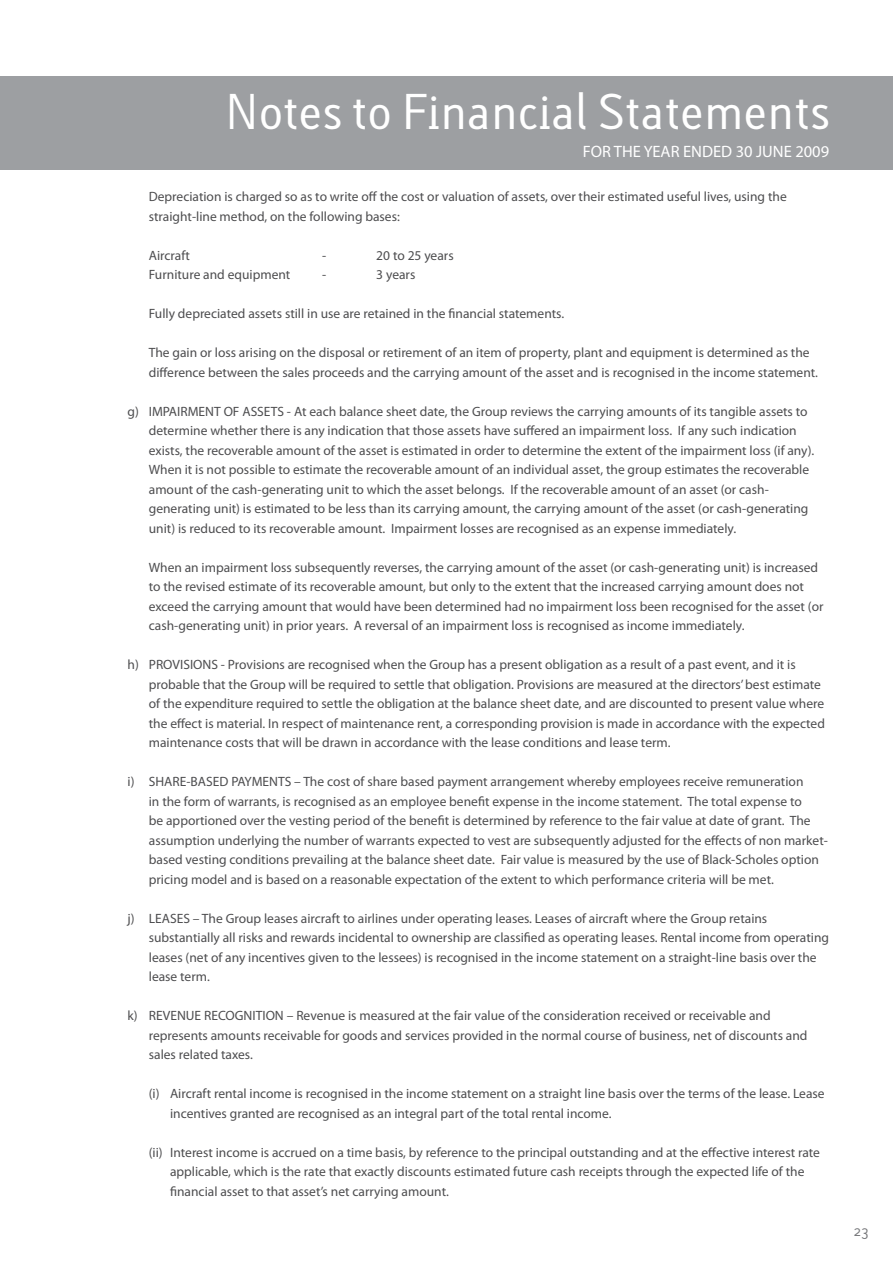
<style>
.page{position:relative;width:893px;height:1263px;background:#fff}
.page>*{position:absolute;margin:0;border:0;box-sizing:border-box;transform-origin:0 0}
.t1{font:45px "Lacuna";color:#fff}
.t2{font:16.5px "Myriad Pro";color:#fff}
.t3{font:13.5px/19.5px "Myriad Pro";color:#4d4d4f}
.t4{font:13.5px "Lacuna";color:#77787b}
</style>
<div class="page">
<div style="left:0;top:77px;width:893px;height:93px;background:#9d9fa2"></div>
<h1 class="t1" style="left:225px;top:84px;width:607px">Notes to Financial Statements</h1>
<p class="t2" style="left:583px;top:141px;width:248px">FOR THE YEAR ENDED 30 JUNE 2009</p>
<p class="t3" style="left:149px;top:187px;width:639px">Depreciation is charged so as to write off the cost or valuation of assets, over their estimated useful lives, using the straight-line method, on the following bases:</p>
<p class="t3" style="left:149px;top:245px;width:43px">Aircraft</p>
<p class="t3" style="left:322px;top:245px;width:6px">-</p>
<p class="t3" style="left:376px;top:245px;width:79px">20 to 25 years</p>
<p class="t3" style="left:149px;top:265px;width:143px">Furniture and equipment</p>
<p class="t3" style="left:322px;top:265px;width:6px">-</p>
<p class="t3" style="left:376px;top:265px;width:41px">3 years</p>
<p class="t3" style="left:149px;top:304px;width:417px">Fully depreciated assets still in use are retained in the financial statements.</p>
<p class="t3" style="left:149px;top:343px;width:671px">The gain or loss arising on the disposal or retirement of an item of property, plant and equipment is determined as the difference between the sales proceeds and the carrying amount of the asset and is recognised in the income statement.</p>
<p class="t3" style="left:149px;top:401px;width:667px;text-indent:-21px">g) IMPAIRMENT OF ASSETS - At each balance sheet date, the Group reviews the carrying amounts of its tangible assets to determine whether there is any indication that those assets have suffered an impairment loss. If any such indication exists, the recoverable amount of the asset is estimated in order to determine the extent of the impairment loss (if any).<br>When it is not possible to estimate the recoverable amount of an individual asset, the group estimates the recoverable amount of the cash-generating unit to which the asset belongs. If the recoverable amount of an asset (or cash&shy;generating unit) is estimated to be less than its carrying amount, the carrying amount of the asset (or cash-generating unit) is reduced to its recoverable amount. Impairment losses are recognised as an expense immediately.</p>
<p class="t3" style="left:149px;top:557px;width:676px">When an impairment loss subsequently reverses, the carrying amount of the asset (or cash-generating unit) is increased to the revised estimate of its recoverable amount, but only to the extent that the increased carrying amount does not exceed the carrying amount that would have been determined had no impairment loss been recognised for the asset (or cash-generating unit) in prior years. A reversal of an impairment loss is recognised as income immediately.</p>
<p class="t3" style="left:149px;top:655px;width:678px;text-indent:-21px">h) PROVISIONS - Provisions are recognised when the Group has a present obligation as a result of a past event, and it is probable that the Group will be required to settle that obligation. Provisions are measured at the directors’ best estimate of the expenditure required to settle the obligation at the balance sheet date, and are discounted to present value where the effect is material. In respect of maintenance rent, a corresponding provision is made in accordance with the expected maintenance costs that will be drawn in accordance with the lease conditions and lease term.</p>
<p class="t3" style="left:149px;top:772px;width:681px;text-indent:-21px">i) SHARE-BASED PAYMENTS – The cost of share based payment arrangement whereby employees receive remuneration<br>in the form of warrants, is recognised as an employee benefit expense in the income statement. The total expense to<br>be apportioned over the vesting period of the benefit is determined by reference to the fair value at date of grant. The assumption underlying the number of warrants expected to vest are subsequently adjusted for the effects of non market&shy;based vesting conditions prevailing at the balance sheet date. Fair value is measured by the use of Black-Scholes option pricing model and is based on a reasonable expectation of the extent to which performance criteria will be met.</p>
<p class="t3" style="left:149px;top:908px;width:682px;text-indent:-21px">j) LEASES – The Group leases aircraft to airlines under operating leases. Leases of aircraft where the Group retains substantially all risks and rewards incidental to ownership are classified as operating leases. Rental income from operating leases (net of any incentives given to the lessees) is recognised in the income statement on a straight-line basis over the lease term.</p>
<p class="t3" style="left:149px;top:1006px;width:660px;text-indent:-21px">k) REVENUE RECOGNITION – Revenue is measured at the fair value of the consideration received or receivable and represents amounts receivable for goods and services provided in the normal course of business, net of discounts and sales related taxes.</p>
<p class="t3" style="left:170px;top:1084px;width:656px;text-indent:-21px">(i) Aircraft rental income is recognised in the income statement on a straight line basis over the terms of the lease. Lease incentives granted are recognised as an integral part of the total rental income.</p>
<p class="t3" style="left:170px;top:1142px;width:651px;text-indent:-21px">(ii) Interest income is accrued on a time basis, by reference to the principal outstanding and at the effective interest rate applicable, which is the rate that exactly discounts estimated future cash receipts through the expected life of the financial asset to that asset’s net carrying amount.</p>
<p class="t4" style="left:853px;top:1223px;width:17px">23</p>
</div>
